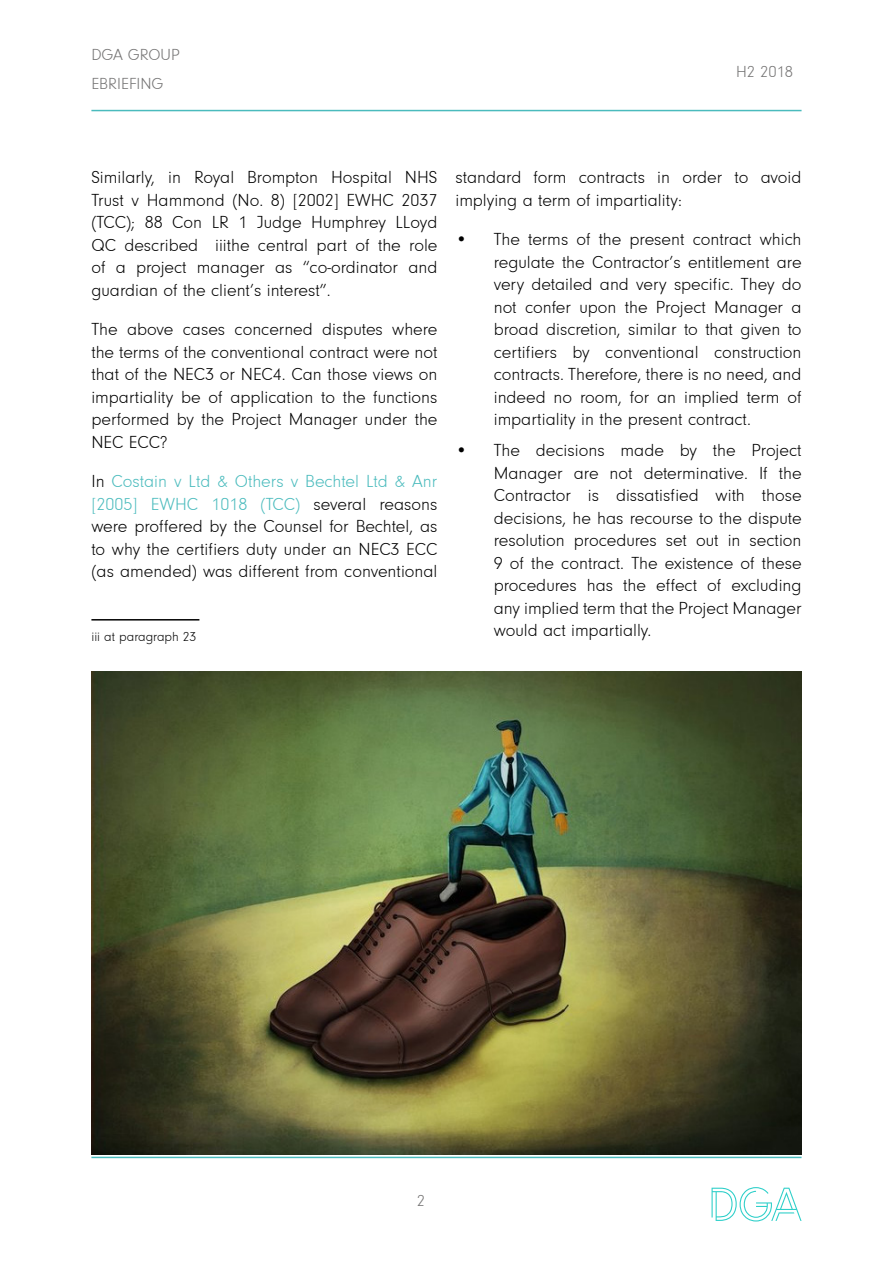
<style>
.page{position:relative;width:893px;height:1263px;background:#fff}
.page>*{position:absolute;margin:0;border:0;box-sizing:border-box;transform-origin:0 0}
.t1{font:300 18px/22.5px "Neuzeit Gro";color:#000;text-align:justify}
.t2{font:300 16.5px/28.3px "Neuzeit Gro";color:#747373}
.t3{font:300 13.5px "Neuzeit Gro";color:#000}
.s1{color:#4abbbd}
</style>
<div class="page">
<hr style="left:91px;top:1157px;width:710px;height:1px;background:#4abbbd">
<hr style="left:91px;top:110px;width:710px;height:1px;background:#4abbbd">
<svg style="left:712px;top:1187px;width:89px;height:34px"></svg>
<hr style="left:91px;top:619px;width:108px;height:1px;background:#000">
<img style="left:91px;top:672px;width:710px;height:482px">
<p class="t2" style="left:91px;top:41px;width:90px">DGA GROUP<br>EBRIEFING</p>
<p class="t2" style="left:736px;top:57px;width:59px">H2 2018</p>
<p class="t1" style="left:91px;top:166px;width:348px">Similarly, in Royal Brompton Hospital NHS Trust v Hammond (No. 8) [2002] EWHC 2037 (TCC); 88 Con LR 1 Judge Humphrey LLoyd QC described iiithe central part of the role of a project manager as “co-ordinator and guardian of the client’s interest”.</p>
<p class="t1" style="left:91px;top:318px;width:348px">The above cases concerned disputes where the terms of the conventional contract were not that of the NEC3 or NEC4. Can those views on impartiality be of application to the functions performed by the Project Manager under the NEC ECC?</p>
<p class="t1" style="left:91px;top:470px;width:348px">In <span class="s1">Costain v Ltd &amp; Others v Bechtel Ltd &amp; Anr [2005] EWHC 1018 (TCC)</span> several reasons were proffered by the Counsel for Bechtel, as to why the certifiers duty under an NEC3 ECC (as amended) was different from conventional</p>
<p class="t3" style="left:91px;top:629px;width:106px">iii at paragraph 23</p>
<p class="t1" style="left:455px;top:166px;width:348px">standard form contracts in order to avoid implying a term of impartiality:</p>
<p class="t1" style="left:494px;top:228px;width:309px;text-indent:-38px">• The terms of the present contract which regulate the Contractor’s entitlement are very detailed and very specific. They do not confer upon the Project Manager a broad discretion, similar to that given to certifiers by conventional construction contracts. Therefore, there is no need, and indeed no room, for an implied term of impartiality in the present contract.</p>
<p class="t1" style="left:494px;top:439px;width:309px;text-indent:-38px">• The decisions made by the Project Manager are not determinative. If the Contractor is dissatisfied with those decisions, he has recourse to the dispute resolution procedures set out in section 9 of the contract. The existence of these procedures has the effect of excluding any implied term that the Project Manager would act impartially.</p>
<p class="t2" style="left:417px;top:1187px;width:10px">2</p>
</div>
